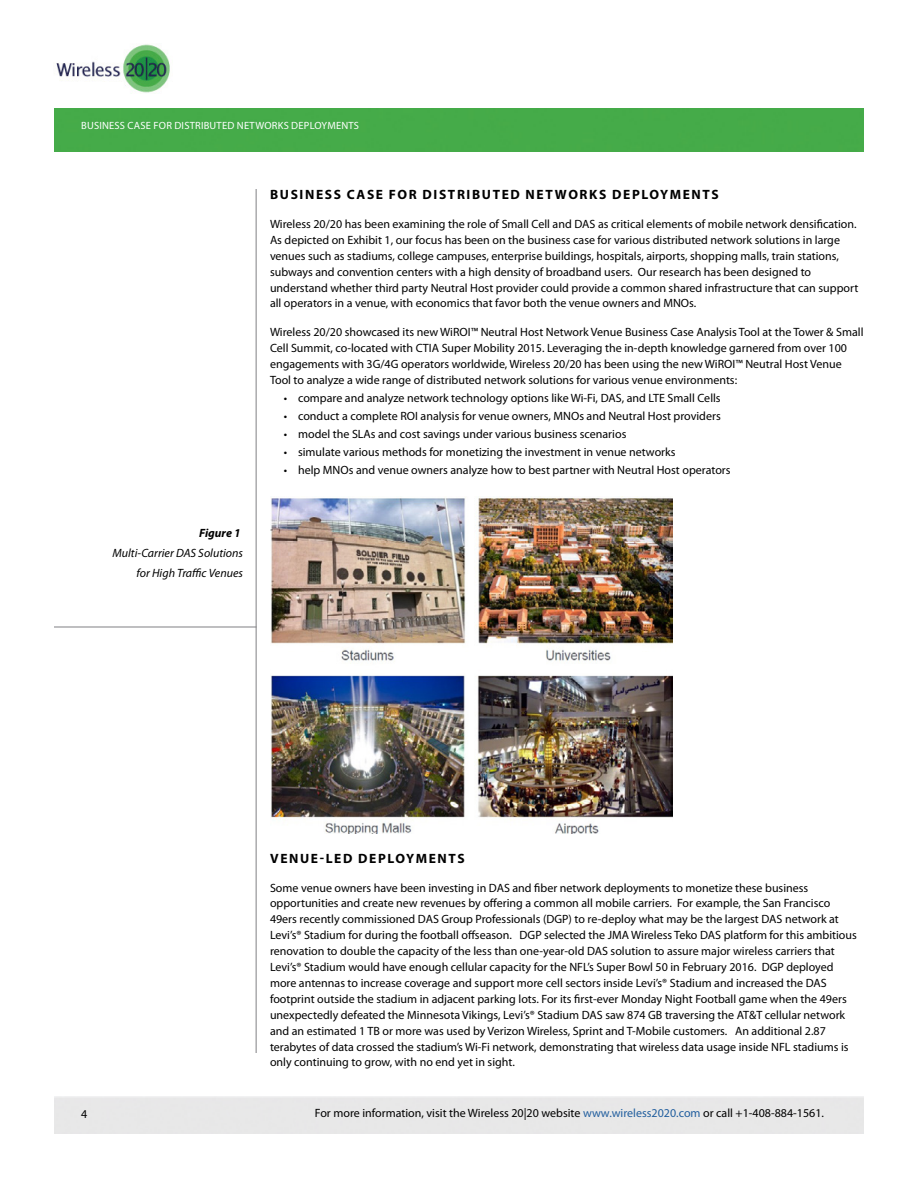
<style>
.page{position:relative;width:918px;height:1188px;background:#fff}
.page>*{position:absolute;margin:0;border:0;box-sizing:border-box;transform-origin:0 0}
.t1{font:700 13.5px "Myriad Pro";letter-spacing:.12em;color:#000}
.t2{font:12px/15.9px "Myriad Pro";color:#000}
.t3{font:italic 12px/20.2px "Myriad Pro";color:#000;text-align:right}
.t4{font:italic 700 12px "Myriad Pro";color:#000}
.t5{font:10.5px "Myriad Pro";letter-spacing:.02em;color:#fff}
.s1{color:#215e9e}
</style>
<div class="page">
<div style="left:54px;top:108px;width:810px;height:44px;background:#45ab49"></div>
<img style="left:56px;top:44px;width:114px;height:49px">
<hr style="left:256px;top:189px;width:1px;height:864px;background:#808084">
<hr style="left:54px;top:627px;width:202px;height:1px;background:#808084">
<img style="left:270px;top:496px;width:402px;height:338px">
<p class="t5" style="left:81px;top:119px;width:28px">Business</p>
<p class="t5" style="left:128px;top:119px;width:7px">case</p>
<p class="t5" style="left:154px;top:119px;width:7px">for</p>
<p class="t5" style="left:174px;top:119px;width:50px">distributed</p>
<p class="t5" style="left:237px;top:119px;width:8px">networ</p>
<p class="t5" style="left:278px;top:119px;width:57px">ks de ployments</p>
<p class="t4" style="left:199px;top:525px;width:43px">Figure 1</p>
<p class="t3" style="left:113px;top:543px;width:132px">Multi-Carrier DAS Solutions for High Traffic Venues</p>
<p class="t1" style="left:270px;top:186px;width:450px">BUSINESS CASE FOR DISTRIBUTED NETWORKS DEPLOYMENTS</p>
<p class="t2" style="left:270px;top:216px;width:590px">Wireless 20/20 has been examining the role of Small Cell and DAS as critical elements of mobile network densification.<br>As depicted on Exhibit 1, our focus has been on the business case for various distributed network solutions in large venues such as stadiums, college campuses, enterprise buildings, hospitals, airports, shopping malls, train stations, subways and convention centers with a high density of broadband users. Our research has been designed to understand whether third party Neutral Host provider could provide a common shared infrastructure that can support all operators in a venue, with economics that favor both the venue owners and MNOs.</p>
<p class="t2" style="left:270px;top:324px;width:595px">Wireless 20/20 showcased its new WiROI™ Neutral Host Network Venue Business Case Analysis Tool at the Tower &amp; Small Cell Summit, co-located with CTIA Super Mobility 2015. Leveraging the in-depth knowledge garnered from over 100 engagements with 3G/4G operators worldwide, Wireless 20/20 has been using the new WiROI™ Neutral Host Venue Tool to analyze a wide range of distributed network solutions for various venue environments:</p>
<p class="t2" style="left:284px;top:390px;width:438px">• compare and analyze network technology options like Wi-Fi, DAS, and LTE Small Cells</p>
<p class="t2" style="left:284px;top:408px;width:438px">• conduct a complete ROI analysis for venue owners, MNOs and Neutral Host providers</p>
<p class="t2" style="left:284px;top:426px;width:344px">• model the SLAs and cost savings under various business scenarios</p>
<p class="t2" style="left:284px;top:444px;width:393px">• simulate various methods for monetizing the investment in venue networks</p>
<p class="t2" style="left:284px;top:462px;width:448px">• help MNOs and venue owners analyze how to best partner with Neutral Host operators</p>
<p class="t1" style="left:270px;top:849px;width:196px">VENUE-LED DEPLOYMENTS</p>
<p class="t2" style="left:270px;top:879px;width:588px">Some venue owners have been investing in DAS and fiber network deployments to monetize these business opportunities and create new revenues by offering a common all mobile carriers. For example, the San Francisco 49ers recently commissioned DAS Group Professionals (DGP) to re-deploy what may be the largest DAS network at Levi’s® Stadium for during the football offseason. DGP selected the JMA Wireless Teko DAS platform for this ambitious renovation to double the capacity of the less than one-year-old DAS solution to assure major wireless carriers that Levi’s® Stadium would have enough cellular capacity for the NFL’s Super Bowl 50 in February 2016. DGP deployed more antennas to increase coverage and support more cell sectors inside Levi’s® Stadium and increased the DAS footprint outside the stadium in adjacent parking lots. For its first-ever Monday Night Football game when the 49ers unexpectedly defeated the Minnesota Vikings, Levi’s® Stadium DAS saw 874 GB traversing the AT&amp;T cellular network and an estimated 1 TB or more was used by Verizon Wireless, Sprint and T-Mobile customers. An additional 2.87 terabytes of data crossed the stadium’s Wi-Fi network, demonstrating that wireless data usage inside NFL stadiums is only continuing to grow, with no end yet in sight.</p>
<p class="t2" style="left:81px;top:1105px;width:8px">4</p>
<p class="t2" style="left:315px;top:1105px;width:511px">For more information, visit the Wireless 20|20 website <span class="s1">www.wireless2020.com</span> or call +1-408-884-1561.</p>
</div>
